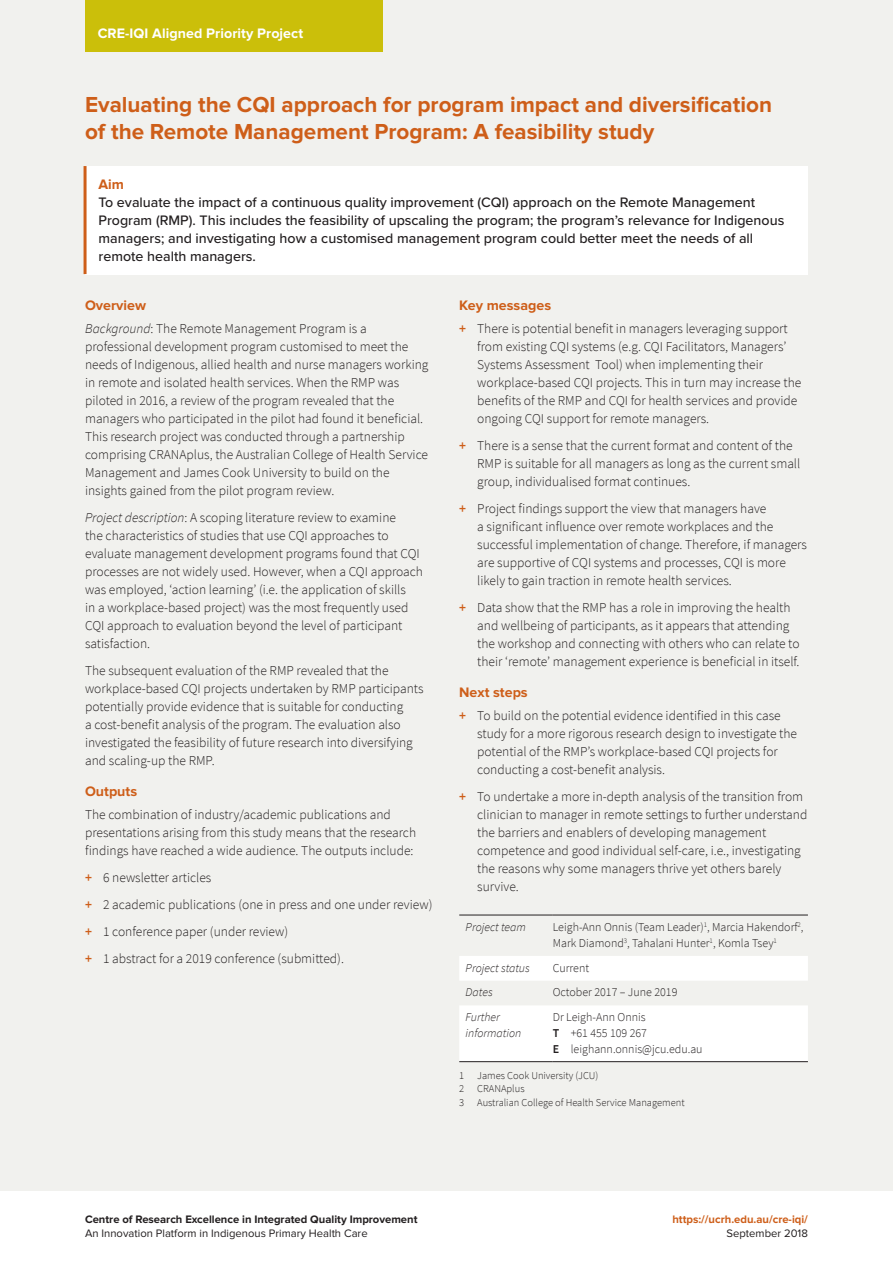
<style>
.page{position:relative;width:893px;height:1263px;background:#fff}
.page>*{position:absolute;margin:0;border:0;box-sizing:border-box;transform-origin:0 0}
.Subhead_lvl_1__Appen{font:700 22.5px/27px "Proxima Nova";color:#ce5e19}
.Block_quote{font:500 14.25px/18px "Proxima Nova";color:#231f20}
.Subhead_lvl_3{font:700 14.25px "Proxima Nova";color:#ce5e19}
.Subhead_lvl_2__Table{font:700 14.25px "Proxima Nova";letter-spacing:.005em;color:#fff}
.Body_copy__6pt_space{font:300 13.5px/18px "Source Sans Pro";color:#231f20}
.Body_copy{font:300 12px/15.8px "Source Sans Pro";color:#231f20}
.Body_copy-2{font:italic 300 12px/15.8px "Source Sans Pro";color:#231f20}
.Body_copy-3{font:700 11.25px/13.5px "Proxima Nova";color:#231f20}
.Body_copy-4{font:700 11.25px/13.5px "Proxima Nova";color:#ce5e19;text-align:right}
.Footnote{font:300 10.5px/13.5px "Source Sans Pro";color:#231f20}
.s1{font-weight:700;color:#ce5e19}
.s2{font-style:italic}
.s3{font-weight:600;color:#ce5e19}
.s4{font-weight:600}
.s5{font-weight:400}
.s6{font-weight:400;color:#231f20}
</style>
<div class="page">
<div style="left:0;top:0;width:893px;height:1191px;background:#f1f1ee"></div>
<div style="left:85px;top:166px;width:723px;height:108px;background:#fff"></div>
<hr style="left:84px;top:166px;width:3px;height:108px;background:#ce5e19">
<svg style="left:459px;top:956px;width:349px;height:105px"></svg>
<hr style="left:459px;top:915px;width:94px;height:1px;background:#231f20">
<hr style="left:553px;top:915px;width:255px;height:1px;background:#231f20">
<hr style="left:459px;top:1061px;width:94px;height:1px;background:#231f20">
<hr style="left:553px;top:1061px;width:255px;height:1px;background:#231f20">
<div style="left:85px;top:0;width:298px;height:51px;background:#cbbf0a"></div>
<p class="Subhead_lvl_2__Table" style="left:98px;top:25px;width:207px">CRE-IQI Aligned Priority Project</p>
<p class="Subhead_lvl_1__Appen" style="left:85px;top:92px;width:689px">Evaluating the CQI approach for program impact and diversification of the Remote Management Program: A feasibility study</p>
<p class="Block_quote" style="left:99px;top:174px;width:687px"><span class="s1">Aim<br></span>To evaluate the impact of a continuous quality improvement (CQI) approach on the Remote Management Program (RMP). This includes the feasibility of upscaling the program; the program’s relevance for Indigenous managers; and investigating how a customised management program could better meet the needs of all remote health managers.</p>
<p class="Subhead_lvl_3" style="left:85px;top:297px;width:62px">Overview</p>
<p class="Body_copy__6pt_space" style="left:85px;top:319px;width:345px"><span class="s2">Background</span>: The Remote Management Program is a professional development program customised to meet the needs of Indigenous, allied health and nurse managers working in remote and isolated health services. When the RMP was piloted in 2016, a review of the program revealed that the managers who participated in the pilot had found it beneficial.<br>This research project was conducted through a partnership comprising CRANAplus, the Australian College of Health Service Management and James Cook University to build on the insights gained from the pilot program review.</p>
<p class="Body_copy__6pt_space" style="left:85px;top:508px;width:339px"><span class="s2">Project description</span>: A scoping literature review to examine<br>the characteristics of studies that use CQI approaches to evaluate management development programs found that CQI processes are not widely used. However, when a CQI approach was employed, ‘action learning’ (i.e. the application of skills<br>in a workplace-based project) was the most frequently used CQI approach to evaluation beyond the level of participant satisfaction.</p>
<p class="Body_copy__6pt_space" style="left:85px;top:661px;width:340px">The subsequent evaluation of the RMP revealed that the workplace-based CQI projects undertaken by RMP participants potentially provide evidence that is suitable for conducting<br>a cost-benefit analysis of the program. The evaluation also investigated the feasibility of future research into diversifying and scaling-up the RMP.</p>
<p class="Subhead_lvl_3" style="left:85px;top:783px;width:54px">Outputs</p>
<p class="Body_copy__6pt_space" style="left:85px;top:805px;width:333px">The combination of industry/academic publications and presentations arising from this study means that the research findings have reached a wide audience. The outputs include:</p>
<p class="Body_copy__6pt_space" style="left:85px;top:868px;width:128px"><span class="s3">+</span> 6 newsletter articles</p>
<p class="Body_copy__6pt_space" style="left:85px;top:895px;width:349px"><span class="s3">+</span> 2 academic publications (one in press and one under review)</p>
<p class="Body_copy__6pt_space" style="left:85px;top:922px;width:205px"><span class="s3">+</span> 1 conference paper (under review)</p>
<p class="Body_copy__6pt_space" style="left:85px;top:949px;width:260px"><span class="s3">+</span> 1 abstract for a 2019 conference (submitted).</p>
<p class="Subhead_lvl_3" style="left:459px;top:297px;width:93px">Key messages</p>
<p class="Body_copy__6pt_space" style="left:477px;top:319px;width:326px;text-indent:-18px"><span class="s3">+</span> There is potential benefit in managers leveraging support from existing CQI systems (e.g. CQI Facilitators, Managers’ Systems Assessment Tool) when implementing their workplace-based CQI projects. This in turn may increase the benefits of the RMP and CQI for health services and provide ongoing CQI support for remote managers.</p>
<p class="Body_copy__6pt_space" style="left:477px;top:436px;width:325px;text-indent:-18px"><span class="s3">+</span> There is a sense that the current format and content of the<br>RMP is suitable for all managers as long as the current small group, individualised format continues.</p>
<p class="Body_copy__6pt_space" style="left:477px;top:499px;width:331px;text-indent:-18px"><span class="s3">+</span> Project findings support the view that managers have<br>a significant influence over remote workplaces and the successful implementation of change. Therefore, if managers are supportive of CQI systems and processes, CQI is more likely to gain traction in remote health services.</p>
<p class="Body_copy__6pt_space" style="left:477px;top:598px;width:324px;text-indent:-18px"><span class="s3">+</span> Data show that the RMP has a role in improving the health and wellbeing of participants, as it appears that attending the workshop and connecting with others who can relate to their ‘remote’ management experience is beneficial in itself.</p>
<p class="Subhead_lvl_3" style="left:459px;top:684px;width:70px">Next steps</p>
<p class="Body_copy__6pt_space" style="left:477px;top:706px;width:321px;text-indent:-18px"><span class="s3">+</span> To build on the potential evidence identified in this case study for a more rigorous research design to investigate the potential of the RMP’s workplace-based CQI projects for conducting a cost-benefit analysis.</p>
<p class="Body_copy__6pt_space" style="left:477px;top:787px;width:332px;text-indent:-18px"><span class="s3">+</span> To undertake a more in-depth analysis of the transition from clinician to manager in remote settings to further understand the barriers and enablers of developing management competence and good individual self-care, i.e., investigating the reasons why some managers thrive yet others barely survive.</p>
<p class="Body_copy-2" style="left:466px;top:919px;width:62px">Project team</p>
<p class="Body_copy" style="left:553px;top:919px;width:252px">Leigh-Ann Onnis (Team Leader)<sup>1</sup>, Marcia Hakendorf<sup>2</sup>,<br>Mark Diamond<sup>3</sup>, Tahalani Hunter<sup>1</sup>, Komla Tsey<sup>1</sup></p>
<p class="Body_copy-2" style="left:466px;top:960px;width:66px">Project status</p>
<p class="Body_copy" style="left:553px;top:960px;width:38px">Current</p>
<p class="Body_copy-2" style="left:466px;top:984px;width:29px">Dates</p>
<p class="Body_copy" style="left:553px;top:984px;width:126px">October 2017 – June 2019</p>
<p class="Body_copy-2" style="left:466px;top:1009px;width:57px">Further information</p>
<p class="Body_copy" style="left:553px;top:1009px;width:151px">Dr Leigh-Ann Onnis<br><span class="s4">T</span> +61 455 109 267<br><span class="s4">E</span> leighann.onnis@jcu.edu.au</p>
<p class="Footnote" style="left:459px;top:1068px;width:227px">1 James Cook University (JCU)<br>2 CRANAplus<br>3 Australian College of Health Service Management</p>
<p class="Body_copy-3" style="left:85px;top:1213px;width:334px">Centre of Research Excellence in Integrated Quality Improvement<br><span class="s5">An Innovation Platform in Indigenous Primary Health Care</span></p>
<p class="Body_copy-4" style="left:672px;top:1213px;width:137px">https://ucrh.edu.au/cre-iqi/<br><span class="s6">September 2018</span></p>
</div>
